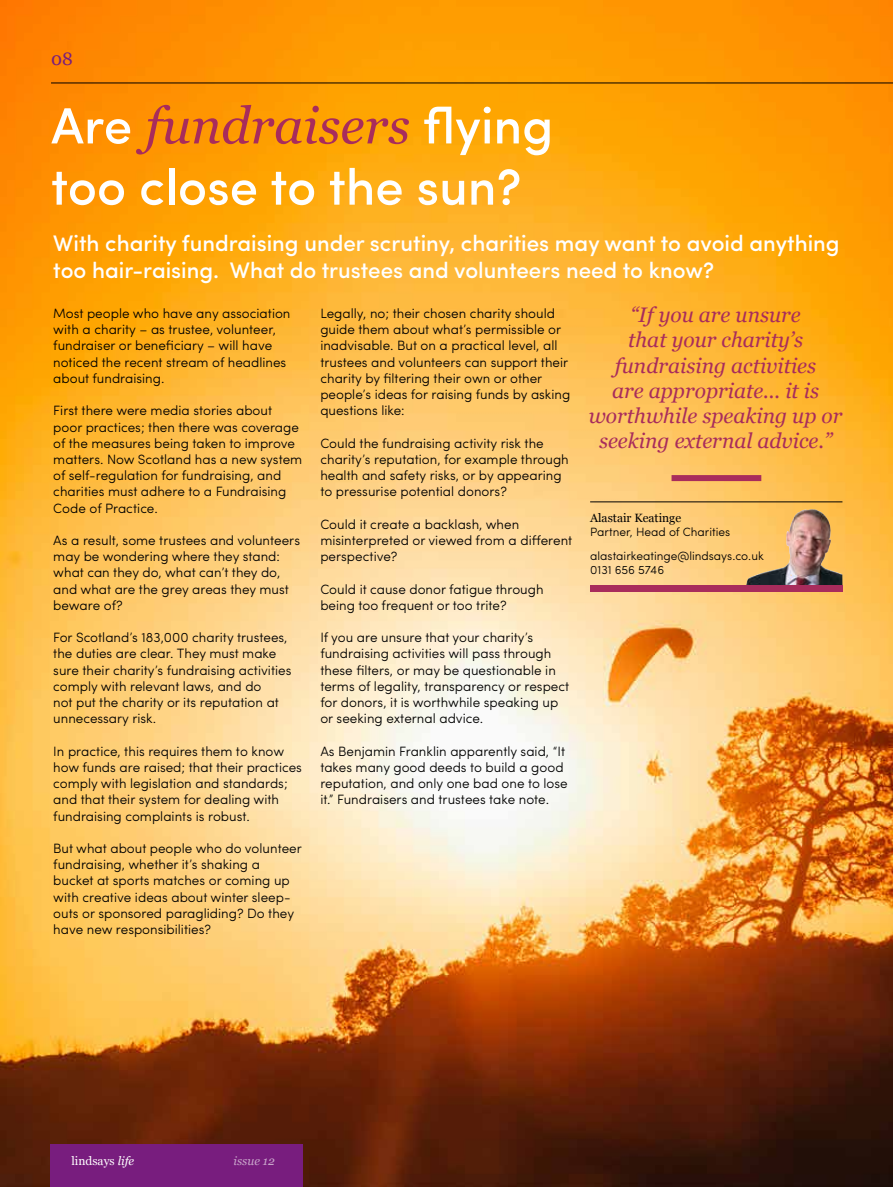
<style>
.page{position:relative;width:893px;height:1187px;background:#fff}
.page>*{position:absolute;margin:0;border:0;box-sizing:border-box;transform-origin:0 0}
.t1{font:italic 51px "Georgia";color:#a82c5c}
.t2{font:500 51px "Sofia Pro";color:#fff}
.t3{font:500 22.5px/27px "Sofia Pro";color:#fff}
.t4{font:italic 21px/25.2px "Georgia";color:#a82c5c;text-align:center}
.t5{font:18px "Georgia";color:#781d7e}
.t6{font:300 13.5px/16.2px "Sofia Pro";color:#000}
.t7{font:300 12px/23.4px "Sofia Pro";color:#000}
.t8{font:12px "Georgia";color:#000}
.t9{font:12px "Georgia";color:#fff}
.t10{font:italic 12px "Georgia";color:#c9a5cb}
.s1{font-family:"Sofia Pro";font-weight:500;font-style:normal;color:#fff}
.s2{font-style:italic}
</style>
<div class="page">
<img style="left:0;top:0;width:893px;height:1186px">
<hr style="left:51px;top:83px;width:842px;height:1px;background:#000">
<div style="left:50px;top:1144px;width:252px;height:42px;background:#781d7e"></div>
<div style="left:671px;top:475px;width:90px;height:6px;background:#a82c5c"></div>
<img style="left:746px;top:509px;width:96px;height:76px">
<hr style="left:590px;top:501px;width:252px;height:1px;background:#000">
<div style="left:590px;top:585px;width:252px;height:6px;background:#a82c5c"></div>
<h3 class="t5" style="left:51px;top:45px;width:23px">08</h3>
<h1 class="t1" style="left:51px;top:89px;width:504px"><span class="s1">Are</span> fundraisers <span class="s1">flying</span></h1>
<h1 class="t2" style="left:51px;top:149px;width:472px">too close to the sun?</h1>
<h2 class="t3" style="left:53px;top:228px;width:788px">With charity fundraising under scrutiny, charities may want to avoid anything too hair-raising. What do trustees and volunteers need to know?</h2>
<p class="t6" style="left:53px;top:304px;width:239px">Most people who have any association with a charity – as trustee, volunteer, fundraiser or beneficiary – will have noticed the recent stream of headlines about fundraising.</p>
<p class="t6" style="left:53px;top:401px;width:250px">First there were media stories about poor practices; then there was coverage of the measures being taken to improve matters. Now Scotland has a new system of self-regulation for fundraising, and charities must adhere to a Fundraising Code of Practice.</p>
<p class="t6" style="left:53px;top:531px;width:248px">As a result, some trustees and volunteers may be wondering where they stand: what can they do, what can’t they do, and what are the grey areas they must beware of?</p>
<p class="t6" style="left:53px;top:628px;width:240px">For Scotland’s 183,000 charity trustees, the duties are clear. They must make sure their charity’s fundraising activities comply with relevant laws, and do<br>not put the charity or its reputation at unnecessary risk.</p>
<p class="t6" style="left:53px;top:742px;width:250px">In practice, this requires them to know how funds are raised; that their practices comply with legislation and standards; and that their system for dealing with fundraising complaints is robust.</p>
<p class="t6" style="left:53px;top:839px;width:250px">But what about people who do volunteer fundraising, whether it’s shaking a bucket at sports matches or coming up with creative ideas about winter sleep&shy;outs or sponsored paragliding? Do they have new responsibilities?</p>
<p class="t6" style="left:320px;top:304px;width:252px">Legally, no; their chosen charity should guide them about what’s permissible or inadvisable. But on a practical level, all trustees and volunteers can support their charity by filtering their own or other people’s ideas for raising funds by asking questions like:</p>
<p class="t6" style="left:320px;top:434px;width:250px">Could the fundraising activity risk the charity’s reputation, for example through health and safety risks, or by appearing to pressurise potential donors?</p>
<p class="t6" style="left:320px;top:515px;width:254px">Could it create a backlash, when misinterpreted or viewed from a different perspective?</p>
<p class="t6" style="left:320px;top:580px;width:225px">Could it cause donor fatigue through being too frequent or too trite?</p>
<p class="t6" style="left:320px;top:628px;width:251px">If you are unsure that your charity’s fundraising activities will pass through these filters, or may be questionable in terms of legality, transparency or respect for donors, it is worthwhile speaking up or seeking external advice.</p>
<p class="t6" style="left:320px;top:742px;width:249px">As Benjamin Franklin apparently said, “It takes many good deeds to build a good reputation, and only one bad one to lose it.” Fundraisers and trustees take note.</p>
<h3 class="t4" style="left:589px;top:301px;width:255px">“If you are unsure<br>that your charity’s fundraising activities<br>are appropriate... it is worthwhile speaking up or seeking external advice.”</h3>
<p class="t8" style="left:590px;top:509px;width:93px">Alastair Keatinge</p>
<p class="t7" style="left:590px;top:519px;width:175px">Partner, Head of Charities alastairkeatinge@lindsays.co.uk</p>
<p class="t7" style="left:590px;top:557px;width:75px">0131 656 5746</p>
<p class="t9" style="left:72px;top:1151px;width:64px">lindsays <span class="s2">life</span></p>
<p class="t10" style="left:234px;top:1151px;width:43px">issue 12</p>
</div>
